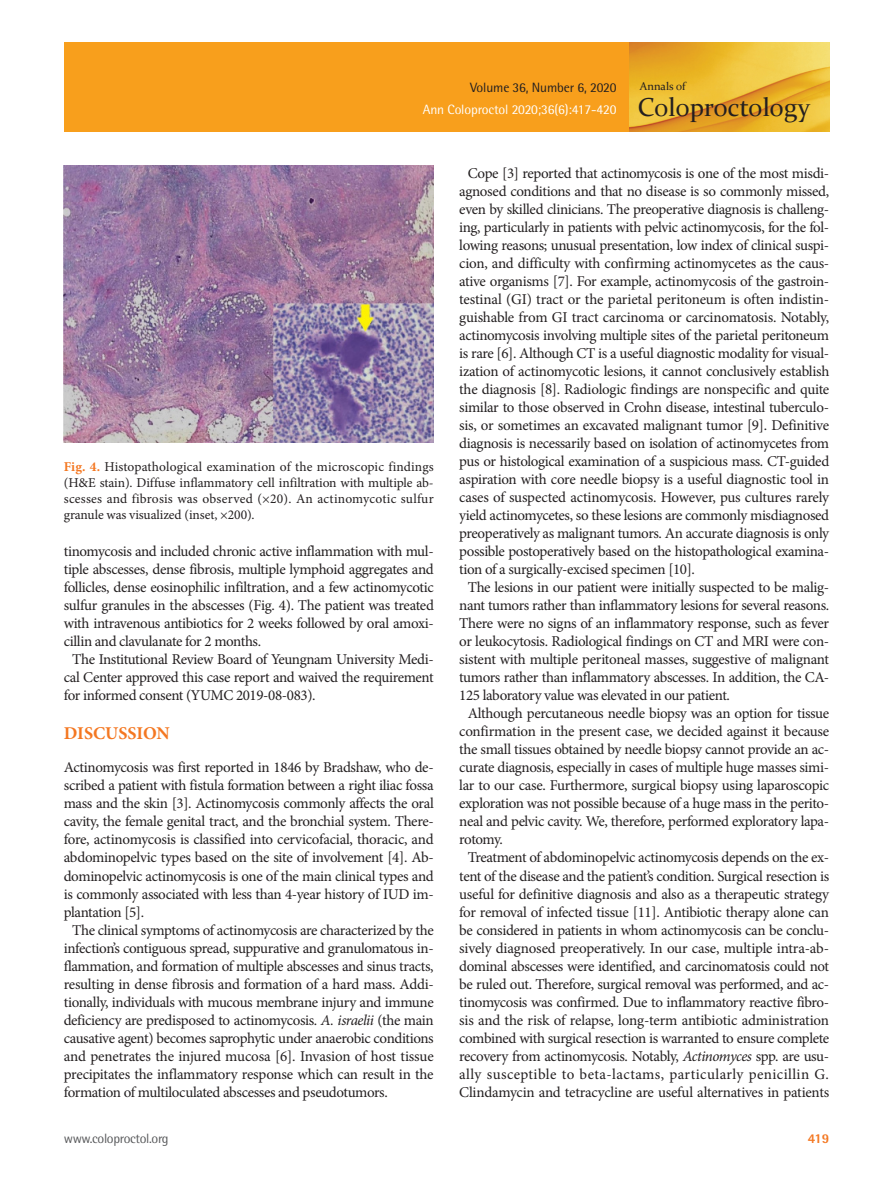
<style>
.page{position:relative;width:893px;height:1191px;background:#fff}
.page>*{position:absolute;margin:0;border:0;box-sizing:border-box;transform-origin:0 0}
.t1{font:25.95px "Constantia";color:#231f20}
.본문제목_대{font:700 18px "Minion Pro";color:#f47721}
.본문{font:15px/18px "Minion Pro";letter-spacing:-.025em;color:#231f20;text-align:justify}
.본문_앞단락0{font:15px/18px "Minion Pro";letter-spacing:-.025em;color:#231f20;text-align:justify}
.표그림설명{font:13.5px/16.2px "Minion Pro";letter-spacing:-.005em;color:#231f20;text-align:justify}
.t2{font:13.5px "Rotis Semi Sans Std";letter-spacing:-.01em;color:#fff}
.t3{font:13.5px "Rotis Semi Sans Std";letter-spacing:-.01em;color:#231f20}
.t4{font:13.5px "Rotis Semi Sans Std";letter-spacing:-.025em;color:#57585a}
.t5{font:800 13.5px "Rotis Semi Sans Std";color:#f47721}
.t6{font:11.25px "Constantia";color:#231f20}
.s1{font-weight:700;color:#f47721}
.s2{font-style:italic}
</style>
<div class="page">
<div style="left:64px;top:43px;width:565px;height:89px;background:#f89f1c"></div>
<img style="left:629px;top:43px;width:200px;height:89px">
<img style="left:64px;top:166px;width:370px;height:276px">
<p class="t3" style="left:470px;top:80px;width:148px">Volume 36, Number 6, 2020</p>
<p class="t2" style="left:423px;top:102px;width:195px">Ann Coloproctol 2020;36(6):417-420</p>
<p class="t6" style="left:640px;top:79px;width:47px">Annals of</p>
<p class="t1" style="left:638px;top:90px;width:174px">Coloproctology</p>
<p class="표그림설명" style="left:64px;top:458px;width:371px"><span class="s1">Fig. 4.</span> Histopathological examination of the microscopic findings (H&amp;E stain). Diffuse inflammatory cell infiltration with multiple ab&shy;scesses and fibrosis was observed (×20). An actinomycotic sulfur granule was visualized (inset, ×200).</p>
<p class="본문" style="left:64px;top:542px;width:372px">tinomycosis and included chronic active inflammation with mul&shy;tiple abscesses, dense fibrosis, multiple lymphoid aggregates and follicles, dense eosinophilic infiltration, and a few actinomycotic sulfur granules in the abscesses (Fig. 4). The patient was treated with intravenous antibiotics for 2 weeks followed by oral amoxi&shy;cillin and clavulanate for 2 months.</p>
<p class="본문" style="left:64px;top:650px;width:371px;text-indent:9px">The Institutional Review Board of Yeungnam University Medi&shy;cal Center approved this case report and waived the requirement for informed consent (YUMC 2019-08-083).</p>
<p class="본문제목_대" style="left:64px;top:720px;width:108px">DISCUSSION</p>
<p class="본문_앞단락0" style="left:64px;top:758px;width:371px">Actinomycosis was first reported in 1846 by Bradshaw, who de&shy;scribed a patient with fistula formation between a right iliac fossa mass and the skin [3]. Actinomycosis commonly affects the oral cavity, the female genital tract, and the bronchial system. There&shy;fore, actinomycosis is classified into cervicofacial, thoracic, and abdominopelvic types based on the site of involvement [4]. Ab&shy;dominopelvic actinomycosis is one of the main clinical types and is commonly associated with less than 4-year history of IUD im&shy;plantation [5].</p>
<p class="본문" style="left:64px;top:920px;width:371px;text-indent:9px">The clinical symptoms of actinomycosis are characterized by the infection’s contiguous spread, suppurative and granulomatous in&shy;flammation, and formation of multiple abscesses and sinus tracts, resulting in dense fibrosis and formation of a hard mass. Addi&shy;tionally, individuals with mucous membrane injury and immune deficiency are predisposed to actinomycosis. <span class="s2">A. israelii</span> (the main causative agent) becomes saprophytic under anaerobic conditions and penetrates the injured mucosa [6]. Invasion of host tissue precipitates the inflammatory response which can result in the formation of multiloculated abscesses and pseudotumors.</p>
<p class="t4" style="left:64px;top:1130px;width:106px">www.coloproctol.org</p>
<p class="본문" style="left:459px;top:164px;width:372px;text-indent:9px">Cope [3] reported that actinomycosis is one of the most misdi&shy;agnosed conditions and that no disease is so commonly missed, even by skilled clinicians. The preoperative diagnosis is challeng&shy;ing, particularly in patients with pelvic actinomycosis, for the fol&shy;lowing reasons; unusual presentation, low index of clinical suspi&shy;cion, and difficulty with confirming actinomycetes as the caus&shy;ative organisms [7]. For example, actinomycosis of the gastroin&shy;testinal (GI) tract or the parietal peritoneum is often indistin&shy;guishable from GI tract carcinoma or carcinomatosis. Notably, actinomycosis involving multiple sites of the parietal peritoneum is rare [6]. Although CT is a useful diagnostic modality for visual&shy;ization of actinomycotic lesions, it cannot conclusively establish the diagnosis [8]. Radiologic findings are nonspecific and quite similar to those observed in Crohn disease, intestinal tuberculo&shy;sis, or sometimes an excavated malignant tumor [9]. Definitive diagnosis is necessarily based on isolation of actinomycetes from pus or histological examination of a suspicious mass. CT-guided aspiration with core needle biopsy is a useful diagnostic tool in cases of suspected actinomycosis. However, pus cultures rarely yield actinomycetes, so these lesions are commonly misdiagnosed preoperatively as malignant tumors. An accurate diagnosis is only possible postoperatively based on the histopathological examina&shy;tion of a surgically-excised specimen [10].</p>
<p class="본문" style="left:459px;top:578px;width:371px;text-indent:9px">The lesions in our patient were initially suspected to be malig&shy;nant tumors rather than inflammatory lesions for several reasons.<br>There were no signs of an inflammatory response, such as fever or leukocytosis. Radiological findings on CT and MRI were con&shy;sistent with multiple peritoneal masses, suggestive of malignant tumors rather than inflammatory abscesses. In addition, the CA-125 laboratory value was elevated in our patient.</p>
<p class="본문" style="left:459px;top:704px;width:372px;text-indent:9px">Although percutaneous needle biopsy was an option for tissue confirmation in the present case, we decided against it because the small tissues obtained by needle biopsy cannot provide an ac&shy;curate diagnosis, especially in cases of multiple huge masses simi&shy;lar to our case. Furthermore, surgical biopsy using laparoscopic exploration was not possible because of a huge mass in the perito&shy;neal and pelvic cavity. We, therefore, performed exploratory lapa&shy;rotomy.</p>
<p class="본문" style="left:459px;top:848px;width:371px;text-align:center">Treatment of abdominopelvic actinomycosis depends on the ex&shy;tent of the disease and the patient’s condition. Surgical resection is useful for definitive diagnosis and also as a therapeutic strategy for removal of infected tissue [11]. Antibiotic therapy alone can be considered in patients in whom actinomycosis can be conclu&shy;sively diagnosed preoperatively. In our case, multiple intra-ab&shy;dominal abscesses were identified, and carcinomatosis could not be ruled out. Therefore, surgical removal was performed, and ac&shy;tinomycosis was confirmed. Due to inflammatory reactive fibro&shy;sis and the risk of relapse, long-term antibiotic administration combined with surgical resection is warranted to ensure complete recovery from actinomycosis. Notably, <span class="s2">Actinomyces</span> spp. are usu&shy;ally susceptible to beta-lactams, particularly penicillin G.<br>Clindamycin and tetracycline are useful alternatives in patients</p>
<p class="t5" style="left:808px;top:1129px;width:23px">419</p>
</div>
